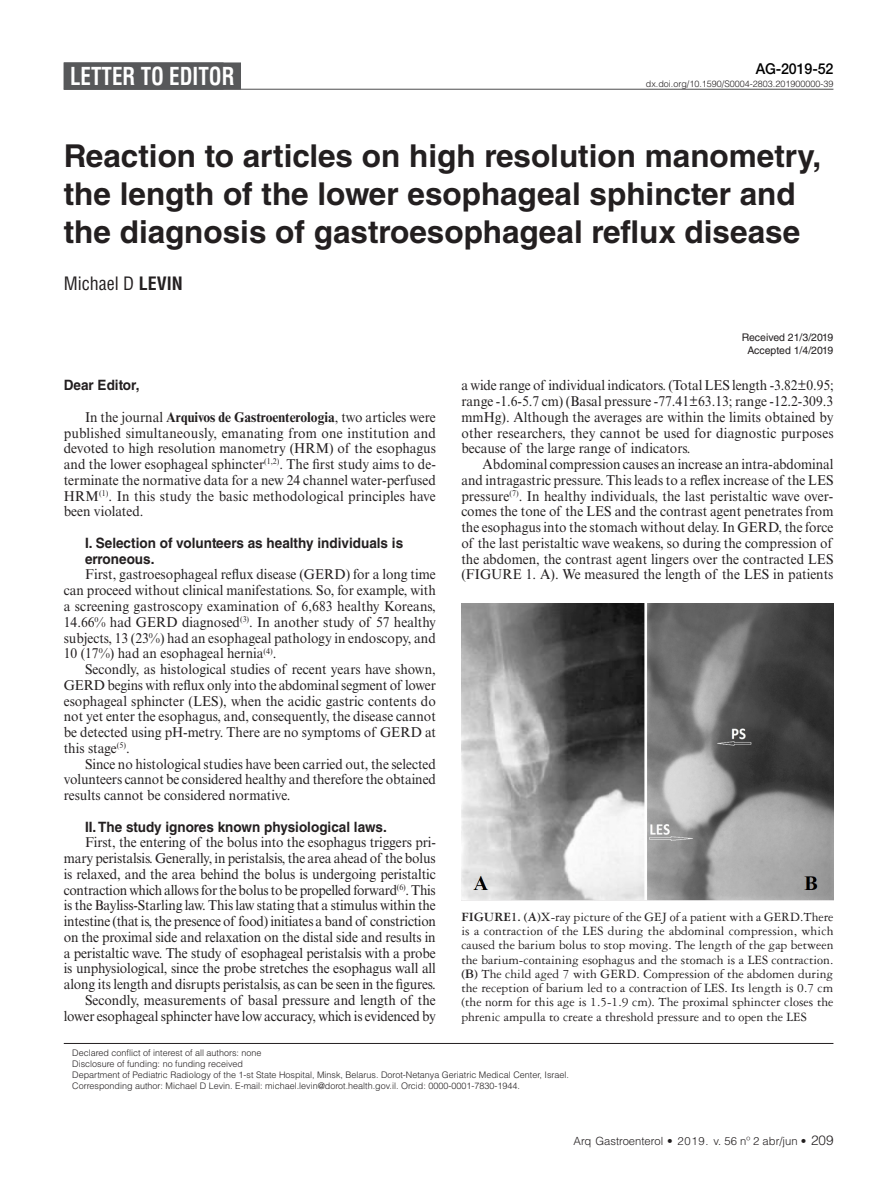
<style>
.page{position:relative;width:893px;height:1191px;background:#fff}
.page>*{position:absolute;margin:0;border:0;box-sizing:border-box;transform-origin:0 0}
.Titulo{font:700 31.5px/37.8px "Helvetica LT Std";color:#231f20}
.t1{font:700 condensed 24.15px "Helvetica LT Std";color:#fff;scale:.87 1}
.Autores{font:condensed 18px "Helvetica LT Std";color:#231f20}
.Arq{font:500 15px "Helvetica Neue LT Pro";letter-spacing:-.01em;color:#000;scale:.95 1}
.Body_Text{font:14.25px/15.8px "Times New Roman MT Std";color:#231f20;text-align:justify;scale:.95 1}
.Body_Topic{font:700 14.25px/15.8px "Helvetica LT Std";color:#231f20;scale:.95 1}
.Legenda{font:13.5px/14.2px "Garamond 3 LT Std";color:#231f20;text-align:justify}
.Credito_Sfio{font:300 11.25px "Helvetica LT Std";color:#231f20}
.Data{font:10.5px "Helvetica LT Std";color:#231f20}
.Credito_Sfio-2{font:300 9px "Helvetica LT Std";color:#231f20}
.Credito_Fio{font:300 9px "Helvetica LT Std";color:#231f20}
.s1{font-weight:700}
.s2{font-size:13.5px}
</style>
<div class="page">
<hr style="left:64px;top:89px;width:769px;height:1px;background:#4b4c4d">
<div style="left:64px;top:62px;width:177px;height:27px;background:#57585a"></div>
<hr style="left:64px;top:1043px;width:769px;height:1px;background:#231f20">
<img style="left:461px;top:603px;width:372px;height:297px">
<h2 class="t1" style="left:70px;top:61px;width:170px">AHEAD OF PRINT</h2>
<h2 class="t1" style="left:70px;top:61px;width:191px">LETTER TO EDITOR</h2>
<p class="Arq" style="left:756px;top:60px;width:83px">AG-2019-52</p>
<p class="Credito_Sfio-2" style="left:646px;top:78px;width:189px">dx.doi.org/10.1590/S0004-2803.201900000-39</p>
<p class="Titulo" style="left:64px;top:137px;width:759px">Reaction to articles on high resolution manometry, the length of the lower esophageal sphincter and the diagnosis of gastroesophageal reflux disease</p>
<p class="Autores" style="left:64px;top:272px;width:120px">Michael D <span class="s1">LEVIN</span></p>
<p class="Body_Topic" style="left:64px;top:377px;width:81px">Dear Editor,</p>
<p class="Body_Text" style="left:64px;top:409px;width:393px;text-indent:21px">In the journal <span class="s1">Arquivos de Gastroenterologia</span>, two articles were published simultaneously, emanating from one institution and devoted to high resolution manometry (HRM) of the esophagus and the lower esophageal sphincter<sup>(1,2)</sup>. The first study aims to de&shy;terminate the normative data for a new 24 channel water-perfused HRM<sup>(1)</sup>. In this study the basic methodological principles have been violated.</p>
<p class="Body_Topic" style="left:85px;top:535px;width:336px">I. Selection of volunteers as healthy individuals is erroneous.</p>
<p class="Body_Text" style="left:64px;top:567px;width:393px;text-indent:21px">First, gastroesophageal reflux disease (GERD) for a long time can proceed without clinical manifestations. So, for example, with a screening gastroscopy examination of 6,683 healthy Koreans, 14.66% had GERD diagnosed<sup>(3)</sup>. In another study of 57 healthy subjects, 13 (23%) had an esophageal pathology in endoscopy, and 10 (17%) had an esophageal hernia<sup>(4)</sup>.</p>
<p class="Body_Text" style="left:64px;top:661px;width:393px;text-indent:21px">Secondly, as histological studies of recent years have shown, GERD begins with reflux only into the abdominal segment of lower esophageal sphincter (LES), when the acidic gastric contents do not yet enter the esophagus, and, consequently, the disease cannot be detected using pH-metry. There are no symptoms of GERD at this stage<sup>(5)</sup>.</p>
<p class="Body_Text" style="left:64px;top:756px;width:393px;text-indent:21px">Since no histological studies have been carried out, the selected volunteers cannot be considered healthy and therefore the obtained results cannot be considered normative.</p>
<p class="Body_Topic" style="left:85px;top:818px;width:319px">II. The study ignores known physiological laws.</p>
<p class="Body_Text" style="left:64px;top:834px;width:393px;text-indent:21px">First, the entering of the bolus into the esophagus triggers pri&shy;mary peristalsis. Generally, in peristalsis, the area ahead of the bolus is relaxed, and the area behind the bolus is undergoing peristaltic contraction which allows for the bolus to be propelled forward<sup>(6)</sup>. This is the Bayliss-Starling law. This law stating that a stimulus within the intestine (that is, the presence of food) initiates a band of constriction on the proximal side and relaxation on the distal side and results in a peristaltic wave. The study of esophageal peristalsis with a probe is unphysiological, since the probe stretches the esophagus wall all along its length and disrupts peristalsis, as can be seen in the figures.</p>
<p class="Body_Text" style="left:64px;top:992px;width:393px;text-align:right">Secondly, measurements of basal pressure and length of the lower esophageal sphincter have low accuracy, which is evidenced by</p>
<p class="Data" style="left:742px;top:331px;width:93px">Received 21/3/2019</p>
<p class="Data" style="left:747px;top:344px;width:87px">Accepted 1/4/2019</p>
<p class="Body_Text" style="left:461px;top:378px;width:393px">a wide range of individual indicators. (Total LES length -3.82±0.95; range -1.6-5.7 cm) (Basal pressure -77.41±63.13; range -12.2-309.3 mmHg). Although the averages are within the limits obtained by other researchers, they cannot be used for diagnostic purposes because of the large range of indicators.</p>
<p class="Body_Text" style="left:461px;top:456px;width:393px;text-indent:21px">Abdominal compression causes an increase an intra-abdominal and intragastric pressure. This leads to a reflex increase of the LES pressure<sup>(7)</sup>. In healthy individuals, the last peristaltic wave over&shy;comes the tone of the LES and the contrast agent penetrates from the esophagus into the stomach without delay. In GERD, the force of the last peristaltic wave weakens, so during the compression of the abdomen, the contrast agent lingers over the contracted LES (FIGURE 1. A). We measured the length of the LES in patients</p>
<p class="Legenda" style="left:461px;top:909px;width:374px"><span class="s1">FIGURE1. (A)</span>X-ray picture of the GEJ of a patient with a GERD.There is a contraction of the LES during the abdominal compression, which caused the barium bolus to stop moving. The length of the gap between the barium-containing esophagus and the stomach is a LES contraction. <span class="s1">(B)</span> The child aged 7 with GERD. Compression of the abdomen during the reception of barium led to a contraction of LES. Its length is 0.7 cm (the norm for this age is 1.5-1.9 cm). The proximal sphincter closes the phrenic ampulla to create a threshold pressure and to open the LES</p>
<p class="Credito_Fio" style="left:72px;top:1047px;width:191px">Declared conflict of interest of all authors: none</p>
<p class="Credito_Sfio-2" style="left:72px;top:1058px;width:172px">Disclosure of funding: no funding received</p>
<p class="Credito_Sfio-2" style="left:72px;top:1069px;width:498px">Department of Pediatric Radiology of the 1-st State Hospital, Minsk, Belarus. Dorot-Netanya Geriatric Medical Center, Israel.</p>
<p class="Credito_Sfio-2" style="left:72px;top:1080px;width:449px">Corresponding author: Michael D Levin. E-mail: michael.levin@dorot.health.gov.il. Orcid: 0000-0001-7830-1944.</p>
<p class="Credito_Sfio" style="left:574px;top:1133px;width:262px">Arq Gastroenterol • 2019. v. 56 nº 2 abr/jun • <span class="s2">209</span></p>
</div>
